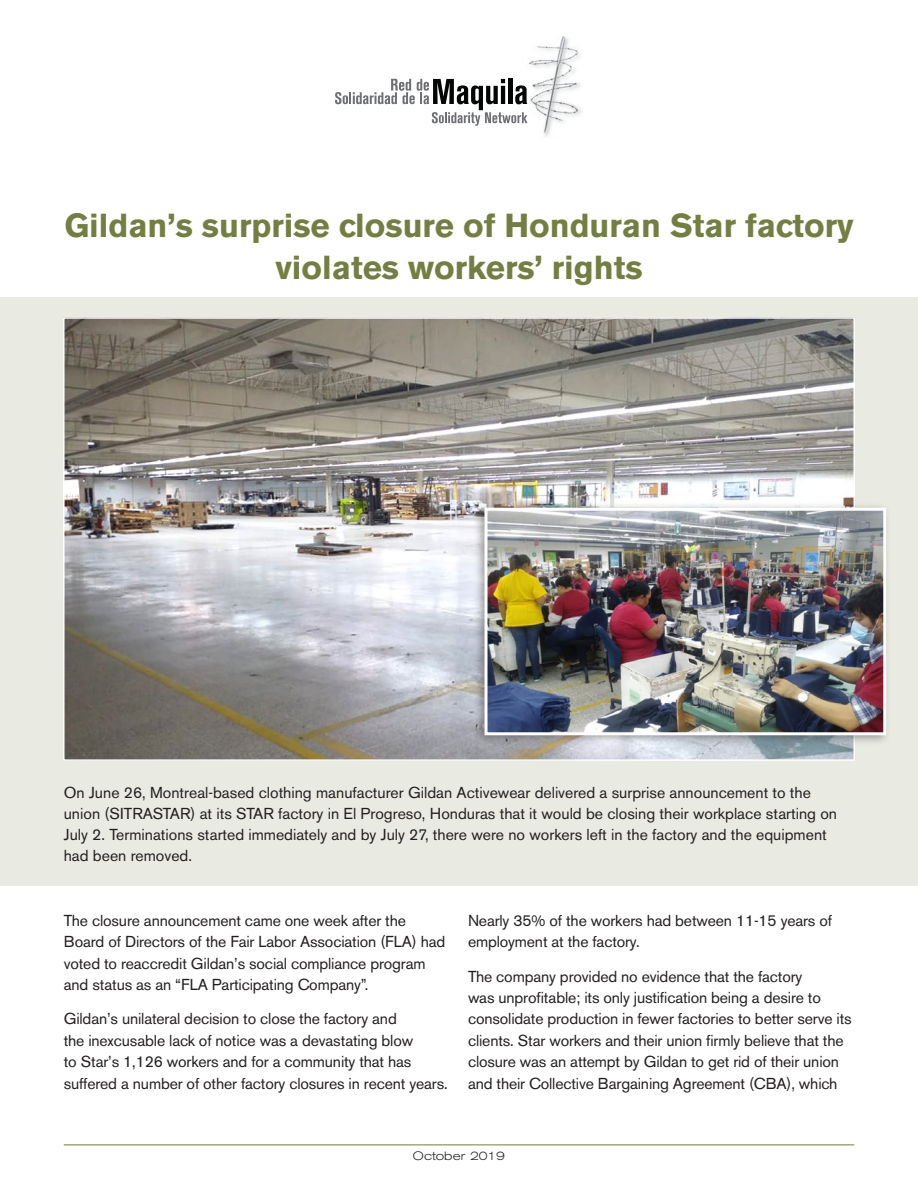
<style>
.page{position:relative;width:918px;height:1188px;background:#fff}
.page>*{position:absolute;margin:0;border:0;box-sizing:border-box;transform-origin:0 0}
.t1{font:700 33px/42px "Akzidenz Grotesk BE";color:#737e42;text-align:center}
.t2{font:15.75px/21.5px "Akzidenz Grotesk BE";letter-spacing:-.01em;color:#231f20}
.t3{font:300 expanded 12px "Akzidenz Grotesk BE";color:#231f20}
</style>
<div class="page">
<div style="left:0;top:298px;width:918px;height:588px;background:#e9eae1"></div>
<img style="left:528px;top:36px;width:54px;height:101px">
<svg style="left:335px;top:79px;width:193px;height:47px"></svg>
<hr style="left:64px;top:1144px;width:790px;height:1px;background:#737e42">
<img style="left:66px;top:320px;width:786px;height:438px">
<div style="left:473px;top:502px;width:418px;height:244px;background:#231f20;opacity:.4"></div>
<img style="left:483px;top:506px;width:405px;height:231px">
<h1 class="t1" style="left:64px;top:205px;width:791px">Gildan’s surprise closure of Honduran Star factory violates workers’ rights</h1>
<p class="t2" style="left:64px;top:782px;width:775px;line-height:21px">On June 26, Montreal-based clothing manufacturer Gildan Activewear delivered a surprise announcement to the union (SITRASTAR) at its STAR factory in El Progreso, Honduras that it would be closing their workplace starting on July 2. Terminations started immediately and by July 27, there were no workers left in the factory and the equipment had been removed.</p>
<p class="t2" style="left:64px;top:910px;width:383px">The closure announcement came one week after the Board of Directors of the Fair Labor Association (FLA) had voted to reaccredit Gildan’s social compliance program and status as an “FLA Participating Company”.</p>
<p class="t2" style="left:64px;top:1008px;width:385px">Gildan’s unilateral decision to close the factory and<br>the inexcusable lack of notice was a devastating blow<br>to Star’s 1,126 workers and for a community that has suffered a number of other factory closures in recent years.</p>
<p class="t2" style="left:468px;top:910px;width:366px">Nearly 35% of the workers had between 11-15 years of employment at the factory.</p>
<p class="t2" style="left:468px;top:965px;width:385px">The company provided no evidence that the factory<br>was unprofitable; its only justification being a desire to consolidate production in fewer factories to better serve its clients. Star workers and their union firmly believe that the closure was an attempt by Gildan to get rid of their union and their Collective Bargaining Agreement (CBA), which</p>
<p class="t3" style="left:413px;top:1149px;width:94px">October 2019</p>
</div>
